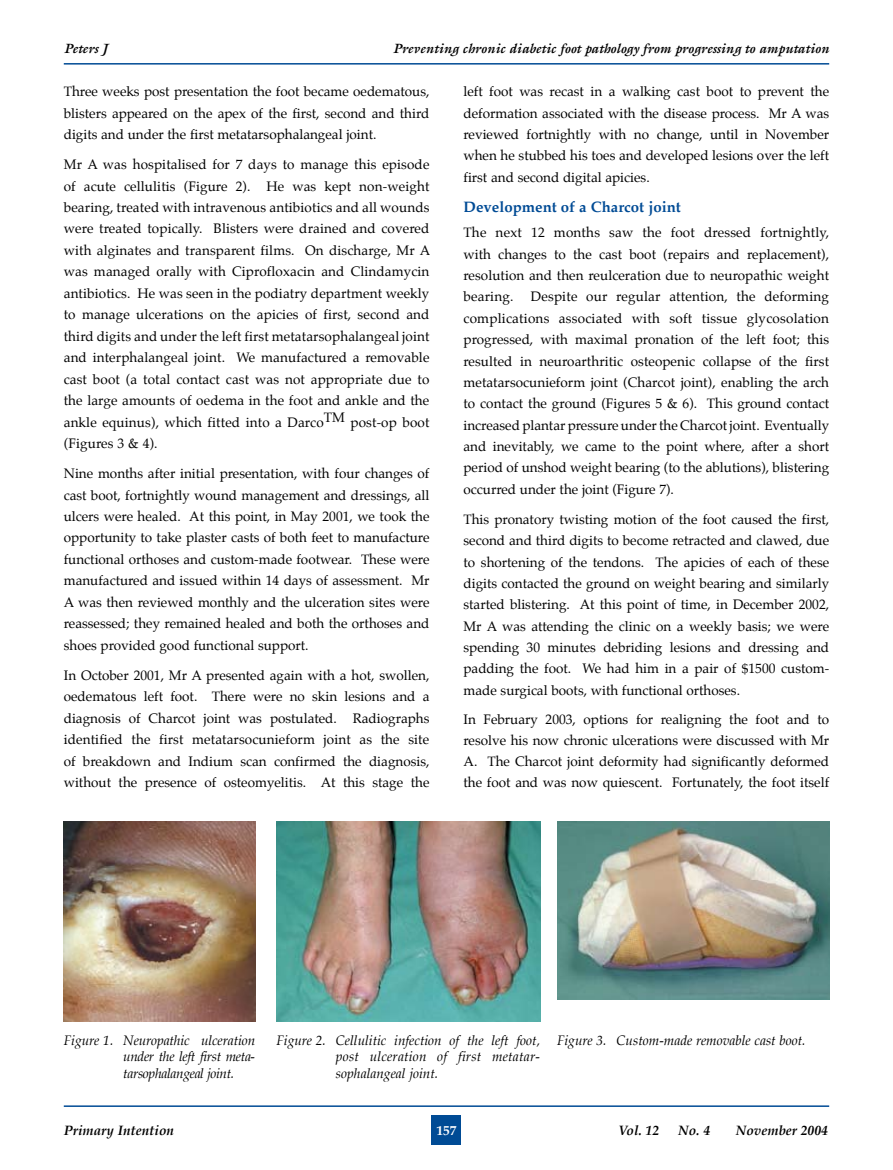
<style>
.page{position:relative;width:893px;height:1170px;background:#fff}
.page>*{position:absolute;margin:0;border:0;box-sizing:border-box;transform-origin:0 0}
.t1{font:700 15px "Palatino";color:#004b95}
.t2{font:13.5px/21.5px "Palatino";color:#000;text-align:justify}
.t3{font:italic 13.5px/16.5px "Palatino";color:#000;text-align:justify}
.t4{font:italic 700 13.5px "Galliard";color:#000}
.t5{font:italic 700 13.5px "Palatino";color:#000}
.t6{font:700 13.5px "Palatino";color:#fff}
</style>
<div class="page">
<div style="left:432px;top:1114px;width:29px;height:30px;background:#004b95"></div>
<hr style="left:64px;top:63px;width:765px;height:2px;background:#004b95">
<hr style="left:64px;top:1105px;width:765px;height:1px;background:#004b95">
<img style="left:557px;top:821px;width:272px;height:178px">
<img style="left:64px;top:821px;width:191px;height:199px">
<img style="left:276px;top:821px;width:264px;height:199px">
<p class="t4" style="left:64px;top:40px;width:46px">Peters J</p>
<p class="t4" style="left:393px;top:40px;width:438px">Preventing chronic diabetic foot pathology from progressing to amputation</p>
<p class="t2" style="left:64px;top:82px;width:367px">Three weeks post presentation the foot became oedematous, blisters appeared on the apex of the first, second and third digits and under the first metatarsophalangeal joint.</p>
<p class="t2" style="left:64px;top:155px;width:368px">Mr A was hospitalised for 7 days to manage this episode of acute cellulitis (Figure 2). He was kept non-weight bearing, treated with intravenous antibiotics and all wounds were treated topically. Blisters were drained and covered with alginates and transparent films. On discharge, Mr A was managed orally with Ciprofloxacin and Clindamycin antibiotics. He was seen in the podiatry department weekly to manage ulcerations on the apicies of first, second and third digits and under the left first metatarsophalangeal joint and interphalangeal joint. We manufactured a removable cast boot (a total contact cast was not appropriate due to the large amounts of oedema in the foot and ankle and the ankle equinus), which fitted into a DarcoTM post-op boot (Figures 3 &amp; 4).</p>
<p class="t2" style="left:64px;top:464px;width:367px">Nine months after initial presentation, with four changes of cast boot, fortnightly wound management and dressings, all ulcers were healed. At this point, in May 2001, we took the opportunity to take plaster casts of both feet to manufacture functional orthoses and custom-made footwear. These were manufactured and issued within 14 days of assessment. Mr A was then reviewed monthly and the ulceration sites were reassessed; they remained healed and both the orthoses and shoes provided good functional support.</p>
<p class="t2" style="left:64px;top:665px;width:367px">In October 2001, Mr A presented again with a hot, swollen, oedematous left foot. There were no skin lesions and a diagnosis of Charcot joint was postulated. Radiographs identified the first metatarsocunieform joint as the site of breakdown and Indium scan confirmed the diagnosis, without the presence of osteomyelitis. At this stage the</p>
<p class="t2" style="left:463px;top:82px;width:367px">left foot was recast in a walking cast boot to prevent the deformation associated with the disease process. Mr A was reviewed fortnightly with no change, until in November when he stubbed his toes and developed lesions over the left first and second digital apicies.</p>
<p class="t1" style="left:463px;top:197px;width:219px">Development of a Charcot joint</p>
<p class="t2" style="left:463px;top:223px;width:367px">The next 12 months saw the foot dressed fortnightly, with changes to the cast boot (repairs and replacement), resolution and then reulceration due to neuropathic weight bearing.</p>
<p class="t2" style="left:463px;top:287px;width:367px;text-indent:67px">Despite our regular attention, the deforming complications associated with soft tissue glycosolation progressed, with maximal pronation of the left foot; this resulted in neuroarthritic osteopenic collapse of the first metatarsocunieform joint (Charcot joint), enabling the arch to contact the ground (Figures 5 &amp; 6). This ground contact increased plantar pressure under the Charcot joint. Eventually and inevitably, we came to the point where, after a short period of unshod weight bearing (to the ablutions), blistering occurred under the joint (Figure 7).</p>
<p class="t2" style="left:463px;top:509px;width:367px">This pronatory twisting motion of the foot caused the first, second and third digits to become retracted and clawed, due to shortening of the tendons. The apicies of each of these digits contacted the ground on weight bearing and similarly started blistering. At this point of time, in December 2002, Mr A was attending the clinic on a weekly basis; we were spending 30 minutes debriding lesions and dressing and padding the foot. We had him in a pair of $1500 custom&shy;made surgical boots, with functional orthoses.</p>
<p class="t2" style="left:463px;top:710px;width:367px;line-height:20.9px">In February 2003, options for realigning the foot and to resolve his now chronic ulcerations were discussed with Mr A. The Charcot joint deformity had significantly deformed the foot and was now quiescent. Fortunately, the foot itself</p>
<p class="t3" style="left:123px;top:1033px;width:133px;text-indent:-60px">Figure 1. Neuropathic ulceration under the left first meta&shy;tarsophalangeal joint.</p>
<p class="t3" style="left:336px;top:1033px;width:206px;text-indent:-60px">Figure 2. Cellulitic infection of the left foot, post ulceration of first metatar&shy;sophalangeal joint.</p>
<p class="t3" style="left:557px;top:1033px;width:250px">Figure 3. Custom-made removable cast boot.</p>
<p class="t5" style="left:64px;top:1122px;width:112px">Primary Intention</p>
<p class="t6" style="left:436px;top:1122px;width:22px">157</p>
<p class="t5" style="left:618px;top:1122px;width:42px">Vol. 12</p>
<p class="t5" style="left:678px;top:1122px;width:33px">No. 4</p>
<p class="t5" style="left:736px;top:1122px;width:93px">November 2004</p>
</div>
